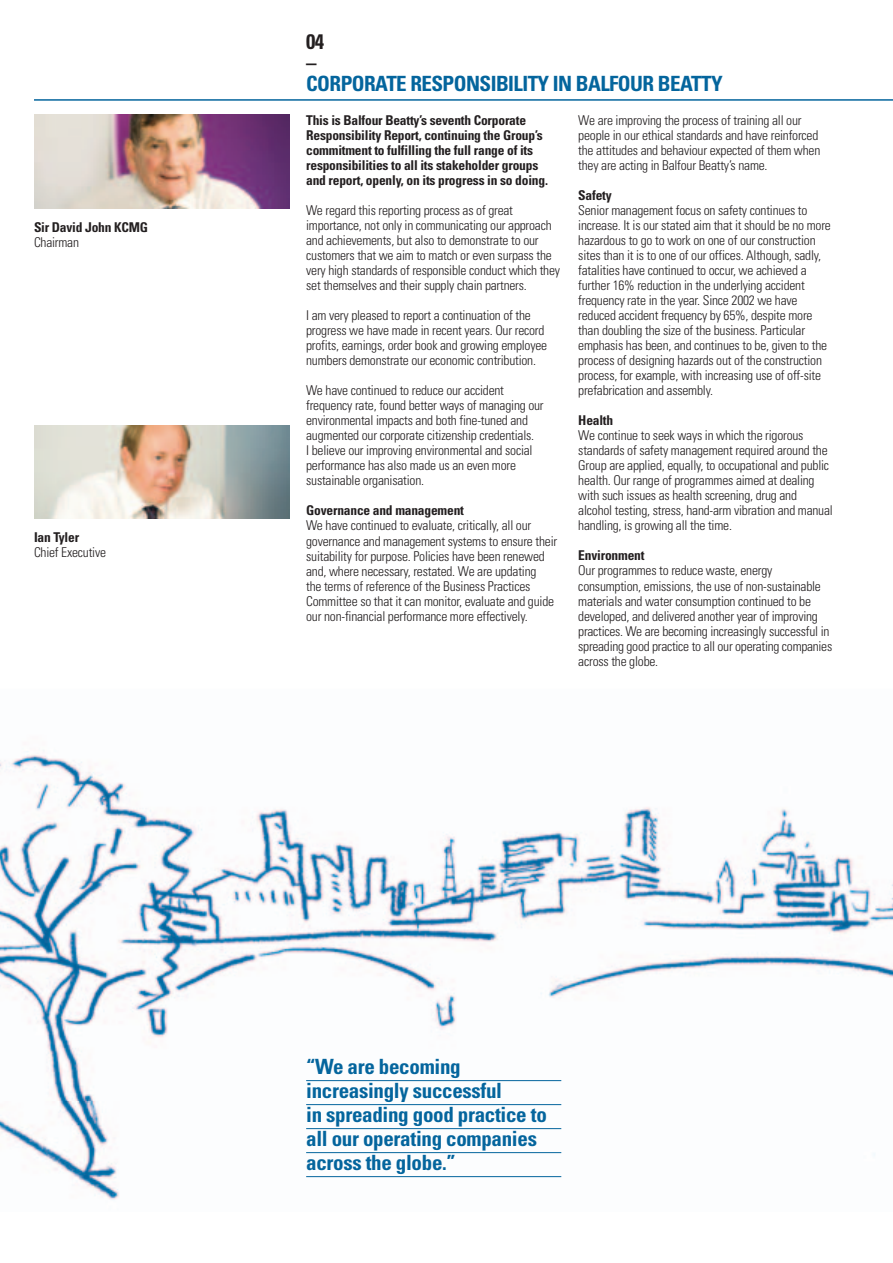
<style>
.page{position:relative;width:893px;height:1263px;background:#fff}
.page>*{position:absolute;margin:0;border:0;box-sizing:border-box;transform-origin:0 0}
.t1{font:700 condensed 21px/24px "Univers";letter-spacing:-.015em;color:#04659d}
.t2{font:700 condensed 21px/21px "Univers";color:#231f20}
.t3{font:300 condensed 13.5px/15px "Univers";letter-spacing:-.015em;color:#231f20}
.t4{font:700 condensed 13.5px/15px "Univers";letter-spacing:-.015em;color:#231f20}
</style>
<div class="page">
<img style="left:0;top:750px;width:893px;height:450px">
<hr style="left:306px;top:1080px;width:255px;height:1px;background:#04659d">
<hr style="left:306px;top:1104px;width:255px;height:1px;background:#04659d">
<hr style="left:306px;top:1128px;width:255px;height:1px;background:#04659d">
<hr style="left:306px;top:1152px;width:255px;height:1px;background:#04659d">
<hr style="left:306px;top:1176px;width:255px;height:1px;background:#04659d">
<hr style="left:34px;top:99px;width:859px;height:2px;background:#04659d">
<img style="left:34px;top:115px;width:255px;height:93px">
<img style="left:34px;top:425px;width:255px;height:94px">
<p class="t4" style="left:34px;top:221px;width:116px">Sir David John KCMG</p>
<p class="t3" style="left:34px;top:236px;width:47px">Chairman</p>
<p class="t4" style="left:34px;top:531px;width:47px">Ian Tyler</p>
<p class="t3" style="left:34px;top:546px;width:74px">Chief Executive</p>
<h1 class="t2" style="left:306px;top:33px;width:20px">04 –</h1>
<h1 class="t1" style="left:306px;top:74px;width:418px">CORPORATE RESPONSIBILITY IN BALFOUR BEATTY</h1>
<p class="t4" style="left:306px;top:115px;width:243px">This is Balfour Beatty’s seventh Corporate Responsibility Report, continuing the Group’s commitment to fulfilling the full range of its responsibilities to all its stakeholder groups and report, openly, on its progress in so doing.</p>
<p class="t3" style="left:306px;top:205px;width:255px">We regard this reporting process as of great importance, not only in communicating our approach and achievements, but also to demonstrate to our customers that we aim to match or even surpass the very high standards of responsible conduct which they set themselves and their supply chain partners.</p>
<p class="t3" style="left:306px;top:310px;width:243px">I am very pleased to report a continuation of the progress we have made in recent years. Our record profits, earnings, order book and growing employee numbers demonstrate our economic contribution.</p>
<p class="t3" style="left:306px;top:385px;width:239px">We have continued to reduce our accident frequency rate, found better ways of managing our environmental impacts and both fine-tuned and augmented our corporate citizenship credentials.<br>I believe our improving environmental and social performance has also made us an even more sustainable organisation.</p>
<p class="t4" style="left:306px;top:505px;width:159px">Governance and management</p>
<p class="t3" style="left:306px;top:520px;width:253px">We have continued to evaluate, critically, all our governance and management systems to ensure their suitability for purpose. Policies have been renewed and, where necessary, restated. We are updating<br>the terms of reference of the Business Practices Committee so that it can monitor, evaluate and guide our non-financial performance more effectively.</p>
<p class="t3" style="left:578px;top:115px;width:244px">We are improving the process of training all our people in our ethical standards and have reinforced the attitudes and behaviour expected of them when they are acting in Balfour Beatty’s name.</p>
<p class="t4" style="left:578px;top:190px;width:35px">Safety</p>
<p class="t3" style="left:578px;top:205px;width:254px">Senior management focus on safety continues to increase. It is our stated aim that it should be no more hazardous to go to work on one of our construction sites than it is to one of our offices. Although, sadly, fatalities have continued to occur, we achieved a further 16% reduction in the underlying accident frequency rate in the year. Since 2002 we have reduced accident frequency by 65%, despite more than doubling the size of the business. Particular emphasis has been, and continues to be, given to the process of designing hazards out of the construction process, for example, with increasing use of off-site prefabrication and assembly.</p>
<p class="t4" style="left:578px;top:415px;width:36px">Health</p>
<p class="t3" style="left:578px;top:430px;width:256px">We continue to seek ways in which the rigorous standards of safety management required around the Group are applied, equally, to occupational and public health. Our range of programmes aimed at dealing with such issues as health screening, drug and alcohol testing, stress, hand-arm vibration and manual handling, is growing all the time.</p>
<p class="t4" style="left:578px;top:550px;width:68px">Environment</p>
<p class="t3" style="left:578px;top:565px;width:255px">Our programmes to reduce waste, energy consumption, emissions, the use of non-sustainable materials and water consumption continued to be developed, and delivered another year of improving practices. We are becoming increasingly successful in spreading good practice to all our operating companies across the globe.</p>
<h1 class="t1" style="left:306px;top:1057px;width:242px">“We are becoming increasingly successful<br>in spreading good practice to all our operating companies across the globe.”</h1>
</div>
